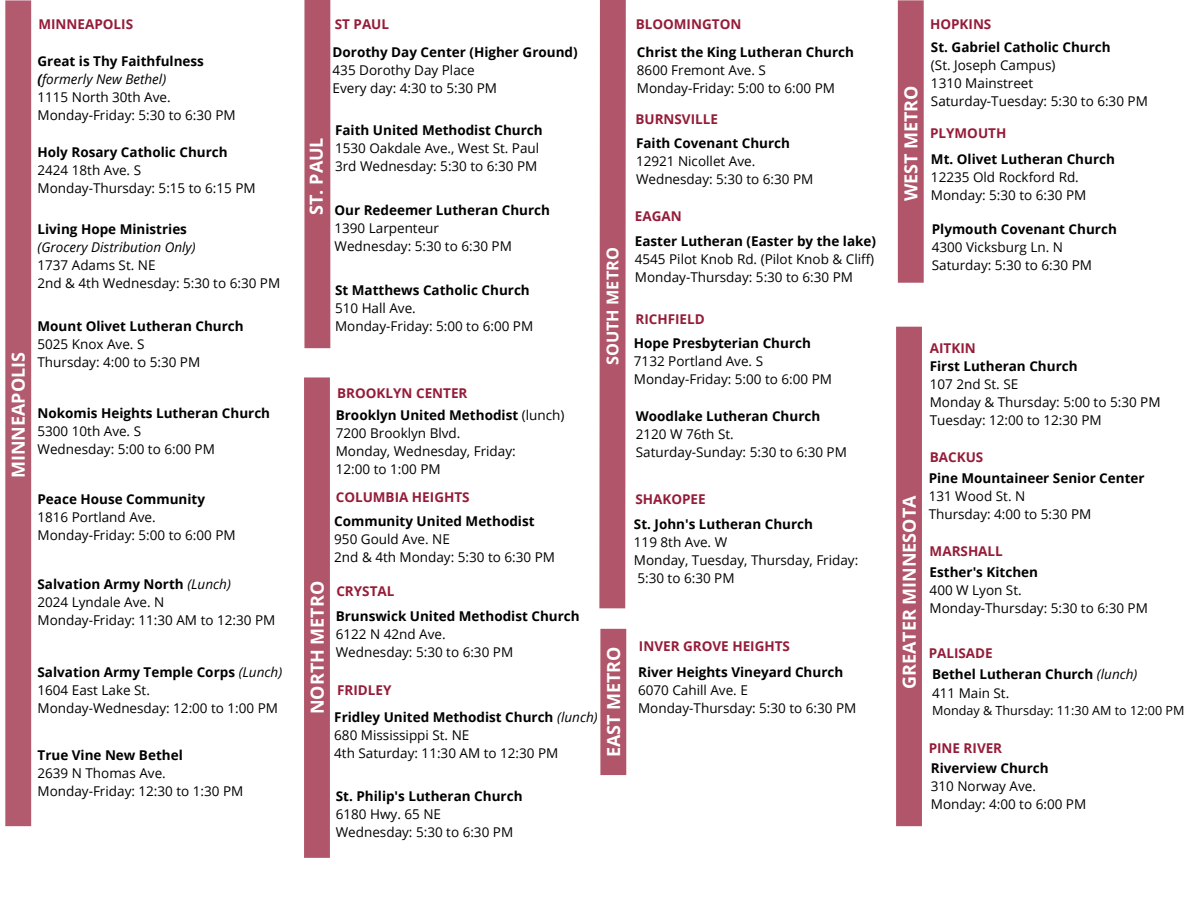
<style>
.page{position:relative;width:1188px;height:918px;background:#fff}
.page>*{position:absolute;margin:0;border:0;box-sizing:border-box;transform-origin:0 0}
.t1{font:700 18px "Open Sans";color:#fff}
.t2{font:700 16.35px "Open Sans";color:#fff}
.t3{font:13.5px/18px "Open Sans";color:#000}
.t4{font:700 13.5px/18.9px "Open Sans";color:#000}
.t5{font:700 13.5px "Open Sans";color:#951c38}
.t6{font:italic 13.5px "Open Sans";color:#000}
.t7{font:12.6px "Open Sans";color:#000}
.s1{font-weight:700}
.s2{font-weight:700;font-style:italic}
.s3{font-style:italic}
.s4{font-weight:400;font-style:italic}
.s5{font-weight:400}
</style>
<div class="page">
<div style="left:5px;top:0;width:26px;height:826px;background:#b25b6f"></div>
<div style="left:304px;top:0;width:26px;height:348px;background:#b0556a"></div>
<div style="left:898px;top:0;width:26px;height:283px;background:#b0556a"></div>
<div style="left:304px;top:377px;width:26px;height:481px;background:#b0556a"></div>
<svg style="left:599px;top:0;width:28px;height:634px;background:#b96a7c"></svg>
<div style="left:600px;top:629px;width:26px;height:146px;background:#b0556a"></div>
<div style="left:896px;top:327px;width:26px;height:499px;background:#b0556a"></div>
<h1 class="t1" style="left:6px;top:478px;width:128px;rotate:-90deg">MINNEAPOLIS</h1>
<p class="t5" style="left:38px;top:15px;width:96px">MINNEAPOLIS</p>
<p class="t3" style="left:38px;top:51px;width:200px"><span class="s1">Great is Thy Faithfulness </span><span class="s2">(</span><span class="s3">formerly New Bethel)<br></span>1115 North 30th Ave.<br>Monday-Friday: 5:30 to 6:30 PM</p>
<p class="t4" style="left:38px;top:142px;width:192px">Holy Rosary Catholic Church</p>
<p class="t3" style="left:38px;top:161px;width:220px">2424 18th Ave. S<br>Monday-Thursday: 5:15 to 6:15 PM</p>
<p class="t4" style="left:38px;top:219px;width:151px">Living Hope Ministries</p>
<p class="t6" style="left:38px;top:238px;width:160px">(Grocery Distribution Only)</p>
<p class="t3" style="left:38px;top:256px;width:244px">1737 Adams St. NE<br>2nd &amp; 4th Wednesday: 5:30 to 6:30 PM</p>
<p class="t4" style="left:38px;top:317px;width:208px">Mount Olivet Lutheran Church</p>
<p class="t3" style="left:38px;top:335px;width:164px">5025 Knox Ave. S<br>Thursday: 4:00 to 5:30 PM</p>
<p class="t4" style="left:38px;top:404px;width:234px">Nokomis Heights Lutheran Church</p>
<p class="t3" style="left:38px;top:422px;width:179px">5300 10th Ave. S<br>Wednesday: 5:00 to 6:00 PM</p>
<p class="t4" style="left:38px;top:489px;width:169px">Peace House Community</p>
<p class="t3" style="left:38px;top:508px;width:200px">1816 Portland Ave.<br>Monday-Friday: 5:00 to 6:00 PM</p>
<p class="t3" style="left:38px;top:575px;width:239px"><span class="s1">Salvation Army North</span> <span class="s3">(Lunch)<br></span>2024 Lyndale Ave. N<br>Monday-Friday: 11:30 AM to 12:30 PM</p>
<p class="t3" style="left:38px;top:663px;width:246px"><span class="s1">Salvation Army Temple Corps</span> <span class="s3">(Lunch)<br></span>1604 East Lake St.<br>Monday-Wednesday: 12:00 to 1:00 PM</p>
<p class="t4" style="left:38px;top:746px;width:147px">True Vine New Bethel</p>
<p class="t3" style="left:38px;top:764px;width:207px">2639 N Thomas Ave.<br>Monday-Friday: 12:30 to 1:30 PM</p>
<h1 class="t1" style="left:304px;top:215px;width:79px;rotate:-90deg">ST. PAUL</h1>
<p class="t5" style="left:335px;top:15px;width:56px">ST PAUL</p>
<p class="t4" style="left:333px;top:42px;width:247px">Dorothy Day Center (Higher Ground)</p>
<p class="t3" style="left:333px;top:60px;width:166px">435 Dorothy Day Place<br>Every day: 4:30 to 5:30 PM</p>
<p class="t4" style="left:335px;top:120px;width:209px">Faith United Methodist Church</p>
<p class="t3" style="left:335px;top:139px;width:206px">1530 Oakdale Ave., West St. Paul<br>3rd Wednesday: 5:30 to 6:30 PM</p>
<p class="t4" style="left:335px;top:201px;width:217px">Our Redeemer Lutheran Church</p>
<p class="t3" style="left:335px;top:219px;width:179px">1390 Larpenteur<br>Wednesday: 5:30 to 6:30 PM</p>
<p class="t4" style="left:335px;top:280px;width:196px">St Matthews Catholic Church</p>
<p class="t3" style="left:335px;top:299px;width:200px">510 Hall Ave.<br>Monday-Friday: 5:00 to 6:00 PM</p>
<p class="t2" style="left:601px;top:365px;width:119px;rotate:-90deg">SOUTH METRO</p>
<h1 class="t1" style="left:305px;top:714px;width:135px;rotate:-90deg">NORTH METRO</h1>
<p class="t5" style="left:337px;top:384px;width:132px">BROOKLYN CENTER</p>
<p class="t3" style="left:336px;top:406px;width:230px"><span class="s1">Brooklyn United Methodist</span> (lunch)<br>7200 Brooklyn Blvd.<br>Monday, Wednesday, Friday:<br>12:00 to 1:00 PM</p>
<p class="t5" style="left:336px;top:488px;width:135px">COLUMBIA HEIGHTS</p>
<p class="t4" style="left:334px;top:511px;width:202px">Community United Methodist</p>
<p class="t3" style="left:334px;top:530px;width:222px">950 Gould Ave. NE<br>2nd &amp; 4th Monday: 5:30 to 6:30 PM</p>
<p class="t5" style="left:336px;top:582px;width:60px">CRYSTAL</p>
<p class="t4" style="left:336px;top:606px;width:245px">Brunswick United Methodist Church</p>
<p class="t3" style="left:336px;top:624px;width:179px">6122 N 42nd Ave.<br>Wednesday: 5:30 to 6:30 PM</p>
<p class="t5" style="left:337px;top:681px;width:56px">FRIDLEY</p>
<p class="t3" style="left:334px;top:707px;width:265px"><span class="s1">Fridley United Methodist Church</span> <span class="s3">(lunch)<br></span>680 Mississippi St. NE<br>4th Saturday: 11:30 AM to 12:30 PM</p>
<p class="t4" style="left:336px;top:786px;width:188px">St. Philip's Lutheran Church</p>
<p class="t3" style="left:336px;top:804px;width:179px">6180 Hwy. 65 NE<br>Wednesday: 5:30 to 6:30 PM</p>
<h1 class="t1" style="left:601px;top:757px;width:113px;rotate:-90deg">EAST METRO</h1>
<p class="t5" style="left:636px;top:15px;width:107px">BLOOMINGTON</p>
<p class="t4" style="left:637px;top:42px;width:219px">Christ the King Lutheran Church</p>
<p class="t3" style="left:637px;top:60px;width:200px">8600 Fremont Ave. S<br>Monday-Friday: 5:00 to 6:00 PM</p>
<p class="t5" style="left:635px;top:110px;width:84px">BURNSVILLE</p>
<p class="t4" style="left:636px;top:134px;width:156px">Faith Covenant Church</p>
<p class="t3" style="left:636px;top:152px;width:179px">12921 Nicollet Ave.<br>Wednesday: 5:30 to 6:30 PM</p>
<p class="t5" style="left:635px;top:206px;width:48px">EAGAN</p>
<p class="t4" style="left:635px;top:231px;width:243px">Easter Lutheran (Easter by the lake)</p>
<p class="t3" style="left:635px;top:249px;width:241px">4545 Pilot Knob Rd. (Pilot Knob &amp; Cliff)<br>Monday-Thursday: 5:30 to 6:30 PM</p>
<p class="t5" style="left:635px;top:309px;width:71px">RICHFIELD</p>
<p class="t4" style="left:634px;top:333px;width:179px">Hope Presbyterian Church</p>
<p class="t3" style="left:634px;top:352px;width:200px">7132 Portland Ave. S<br>Monday-Friday: 5:00 to 6:00 PM</p>
<p class="t4" style="left:636px;top:406px;width:186px">Woodlake Lutheran Church</p>
<p class="t3" style="left:636px;top:424px;width:213px">2120 W 76th St.<br>Saturday-Sunday: 5:30 to 6:30 PM</p>
<p class="t5" style="left:635px;top:490px;width:72px">SHAKOPEE</p>
<p class="t4" style="left:634px;top:515px;width:181px">St. John's Lutheran Church</p>
<p class="t3" style="left:634px;top:533px;width:226px">119 8th Ave. W<br>Monday, Tuesday, Thursday, Friday:<br>5:30 to 6:30 PM</p>
<p class="t5" style="left:639px;top:637px;width:153px">INVER GROVE HEIGHTS</p>
<p class="t4" style="left:638px;top:662px;width:207px">River Heights Vineyard Church</p>
<p class="t3" style="left:638px;top:681px;width:220px">6070 Cahill Ave. E<br>Monday-Thursday: 5:30 to 6:30 PM</p>
<h1 class="t1" style="left:898px;top:201px;width:118px;rotate:-90deg">WEST METRO</h1>
<p class="t5" style="left:930px;top:15px;width:63px">HOPKINS</p>
<p class="t4" style="left:931px;top:38px;width:181px">St. Gabriel Catholic Church</p>
<p class="t3" style="left:931px;top:56px;width:218px">(St. Joseph Campus)<br>1310 Mainstreet<br>Saturday-Tuesday: 5:30 to 6:30 PM</p>
<p class="t5" style="left:930px;top:124px;width:78px">PLYMOUTH</p>
<p class="t4" style="left:931px;top:149px;width:185px">Mt. Olivet Lutheran Church</p>
<p class="t3" style="left:931px;top:168px;width:157px">12235 Old Rockford Rd.<br>Monday: 5:30 to 6:30 PM</p>
<p class="t4" style="left:932px;top:219px;width:187px">Plymouth Covenant Church</p>
<p class="t3" style="left:932px;top:238px;width:162px">4300 Vicksburg Ln. N<br>Saturday: 5:30 to 6:30 PM</p>
<h1 class="t1" style="left:897px;top:689px;width:195px;rotate:-90deg">GREATER MINNESOTA</h1>
<p class="t5" style="left:930px;top:338px;width:47px">AITKIN</p>
<p class="t4" style="left:930px;top:357px;width:149px">First Lutheran Church</p>
<p class="t3" style="left:930px;top:375px;width:232px">107 2nd St. SE<br>Monday &amp; Thursday: 5:00 to 5:30 PM<br>Tuesday: 12:00 to 12:30 PM</p>
<p class="t5" style="left:930px;top:448px;width:55px">BACKUS</p>
<p class="t4" style="left:929px;top:469px;width:218px">Pine Mountaineer Senior Center</p>
<p class="t3" style="left:929px;top:487px;width:164px">131 Wood St. N<br>Thursday: 4:00 to 5:30 PM</p>
<p class="t5" style="left:930px;top:542px;width:75px">MARSHALL</p>
<p class="t4" style="left:930px;top:562px;width:110px">Esther's Kitchen</p>
<p class="t3" style="left:930px;top:581px;width:220px">400 W Lyon St.<br>Monday-Thursday: 5:30 to 6:30 PM</p>
<p class="t5" style="left:929px;top:644px;width:66px">PALISADE</p>
<p class="t4" style="left:932px;top:664px;width:207px">Bethel Lutheran Church <span class="s4">(lunch)<br></span><span class="s5">411 Main St.</span></p>
<p class="t7" style="left:932px;top:701px;width:254px">Monday &amp; Thursday: 11:30 AM to 12:00 PM</p>
<p class="t5" style="left:929px;top:738px;width:75px">PINE RIVER</p>
<p class="t4" style="left:931px;top:758px;width:119px">Riverview Church</p>
<p class="t3" style="left:931px;top:777px;width:157px">310 Norway Ave.<br>Monday: 4:00 to 6:00 PM</p>
</div>
